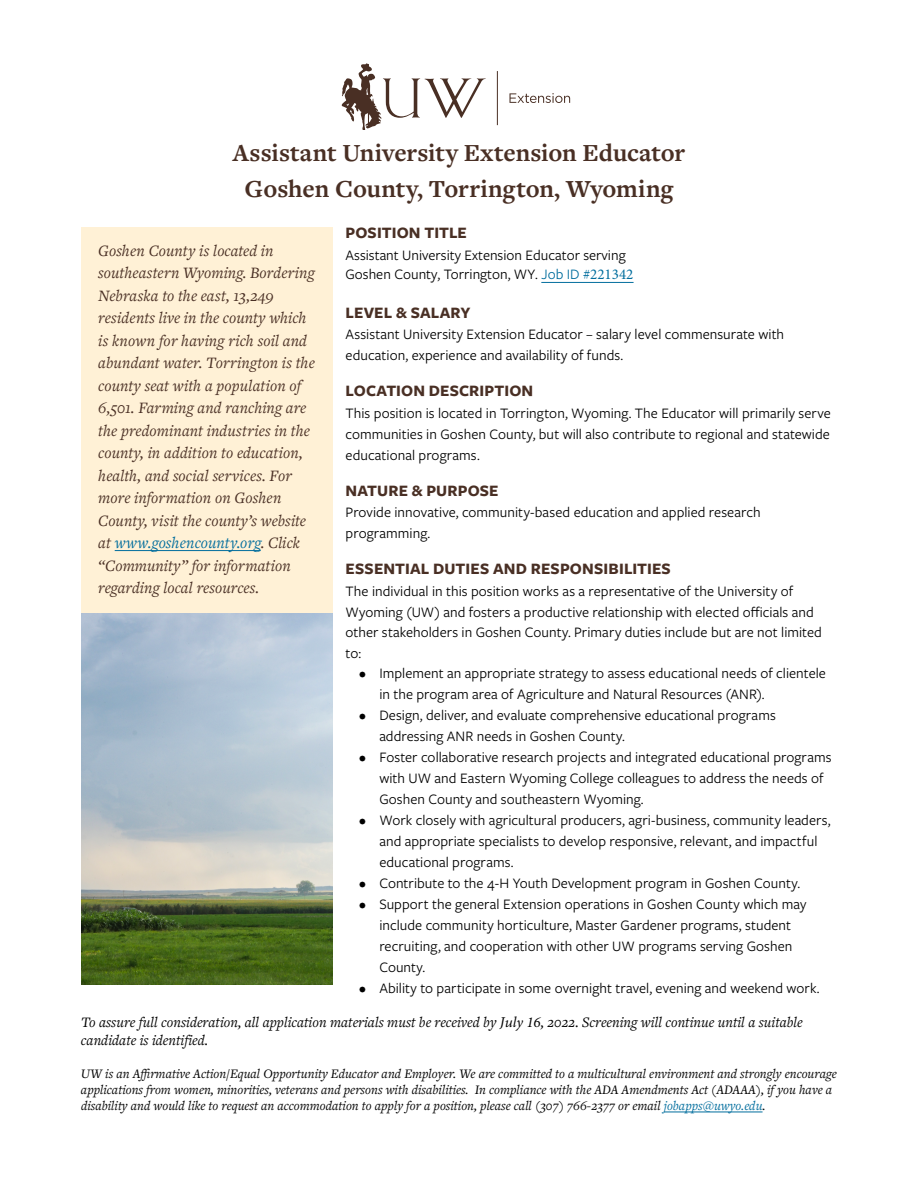
<style>
.page{position:relative;width:918px;height:1188px;background:#fff}
.page>*{position:absolute;margin:0;border:0;box-sizing:border-box;transform-origin:0 0}
.t1{font:700 25.5px "Freight Text Pro";letter-spacing:-.005em;color:#492f24}
.location_description{font:italic 16.5px/22.5px "Freight Text Pro";letter-spacing:.005em;color:#492f24}
.Body{font:700 16.5px "Freight Sans Pro";letter-spacing:.005em;color:#492f24}
.Body-2{font:15px/21px "Freight Sans Pro";letter-spacing:.005em;color:#000}
.EEO{font:italic 15px/18px "Freight Text Pro";color:#000}
.EEO-2{font:italic 13.5px/16.2px "Freight Text Pro";color:#000}
.s1{color:#006d9d}
.s2{font-family:"Minion Pro";color:#006d9d}
.s3{font-family:"Minion Pro"}
</style>
<div class="page">
<svg style="left:342px;top:63px;width:144px;height:67px"></svg>
<hr style="left:497px;top:71px;width:1px;height:54px;background:#492f24">
<svg style="left:510px;top:93px;width:60px;height:10px"></svg>
<div style="left:81px;top:227px;width:251px;height:435px;background:#fff1d6"></div>
<hr style="left:115px;top:550px;width:146px;height:1px;background:#006d9d">
<img style="left:81px;top:614px;width:251px;height:370px">
<hr style="left:664px;top:1112px;width:99px;height:1px;background:#006d9d">
<hr style="left:541px;top:282px;width:93px;height:1px;background:#006d9d">
<h1 class="t1" style="left:233px;top:136px;width:454px">Assistant University Extension Educator</h1>
<h1 class="t1" style="left:245px;top:172px;width:430px">Goshen County, Torrington, Wyoming</h1>
<p class="Body" style="left:346px;top:222px;width:123px">POSITION TITLE</p>
<p class="Body-2" style="left:346px;top:244px;width:289px;line-height:19.5px">Assistant University Extension Educator serving<br>Goshen County, Torrington, WY. <span class="s1">Job ID</span> <span class="s2">#221342</span></p>
<p class="Body" style="left:346px;top:301px;width:126px">LEVEL &amp; SALARY</p>
<p class="Body-2" style="left:346px;top:323px;width:440px;line-height:20.5px">Assistant University Extension Educator – salary level commensurate with education, experience and availability of funds.</p>
<p class="Body" style="left:346px;top:379px;width:189px">LOCATION DESCRIPTION</p>
<p class="Body-2" style="left:346px;top:402px;width:487px;text-align:justify">This position is located in Torrington, Wyoming. The Educator will primarily serve communities in Goshen County, but will also contribute to regional and statewide educational programs.</p>
<p class="Body" style="left:346px;top:479px;width:155px">NATURE &amp; PURPOSE</p>
<p class="Body-2" style="left:346px;top:502px;width:417px;line-height:20.5px">Provide innovative, community-based education and applied research programming.</p>
<p class="Body" style="left:346px;top:558px;width:327px">ESSENTIAL DUTIES AND RESPONSIBILITIES</p>
<p class="Body-2" style="left:346px;top:580px;width:478px">The individual in this position works as a representative of the University of Wyoming (UW) and fosters a productive relationship with elected officials and other stakeholders in Goshen County. Primary duties include but are not limited to:</p>
<p class="Body-2" style="left:379px;top:662px;width:448px;text-indent:-20px">• Implement an appropriate strategy to assess educational needs of clientele in the program area of Agriculture and Natural Resources (ANR).</p>
<p class="Body-2" style="left:379px;top:704px;width:398px;text-indent:-20px">• Design, deliver, and evaluate comprehensive educational programs addressing ANR needs in Goshen County.</p>
<p class="Body-2" style="left:379px;top:746px;width:454px;text-indent:-20px">• Foster collaborative research projects and integrated educational programs with UW and Eastern Wyoming College colleagues to address the needs of<br>Goshen County and southeastern Wyoming.</p>
<p class="Body-2" style="left:379px;top:809px;width:453px;text-indent:-20px">• Work closely with agricultural producers, agri-business, community leaders, and appropriate specialists to develop responsive, relevant, and impactful educational programs.</p>
<p class="Body-2" style="left:359px;top:872px;width:443px">• Contribute to the 4-H Youth Development program in Goshen County.</p>
<p class="Body-2" style="left:379px;top:893px;width:429px;text-indent:-20px">• Support the general Extension operations in Goshen County which may include community horticulture, Master Gardener programs, student recruiting, and cooperation with other UW programs serving Goshen County.</p>
<p class="Body-2" style="left:359px;top:977px;width:462px">• Ability to participate in some overnight travel, evening and weekend work.</p>
<p class="EEO" style="left:81px;top:1013px;width:723px">To assure full consideration, all application materials must be received by <span class="s3">July 16</span>, 2022. Screening will continue until a suitable candidate is identified.</p>
<p class="EEO-2" style="left:81px;top:1065px;width:757px">UW is an Affirmative Action/Equal Opportunity Educator and Employer. We are committed to a multicultural environment and strongly encourage applications from women, minorities, veterans and persons with disabilities. In compliance with the ADA Amendments Act (ADAAA), if you have a disability and would like to request an accommodation to apply for a position, please call (307) 766-2377 or email <span class="s1">jobapps@uwyo.edu</span>.</p>
<p class="location_description" style="left:98px;top:239px;width:218px">Goshen County is located in southeastern Wyoming. Bordering<br>Nebraska to the east, 13,249 residents live in the county which is known for having rich soil and abundant water. Torrington is the county seat with a population of<br>6,501. Farming and ranching are the predominant industries in the county, in addition to education, health, and social services. For more information on Goshen<br>County, visit the county’s website at <span class="s1">www.goshencounty.org</span>. Click “Community” for information regarding local resources.</p>
</div>
